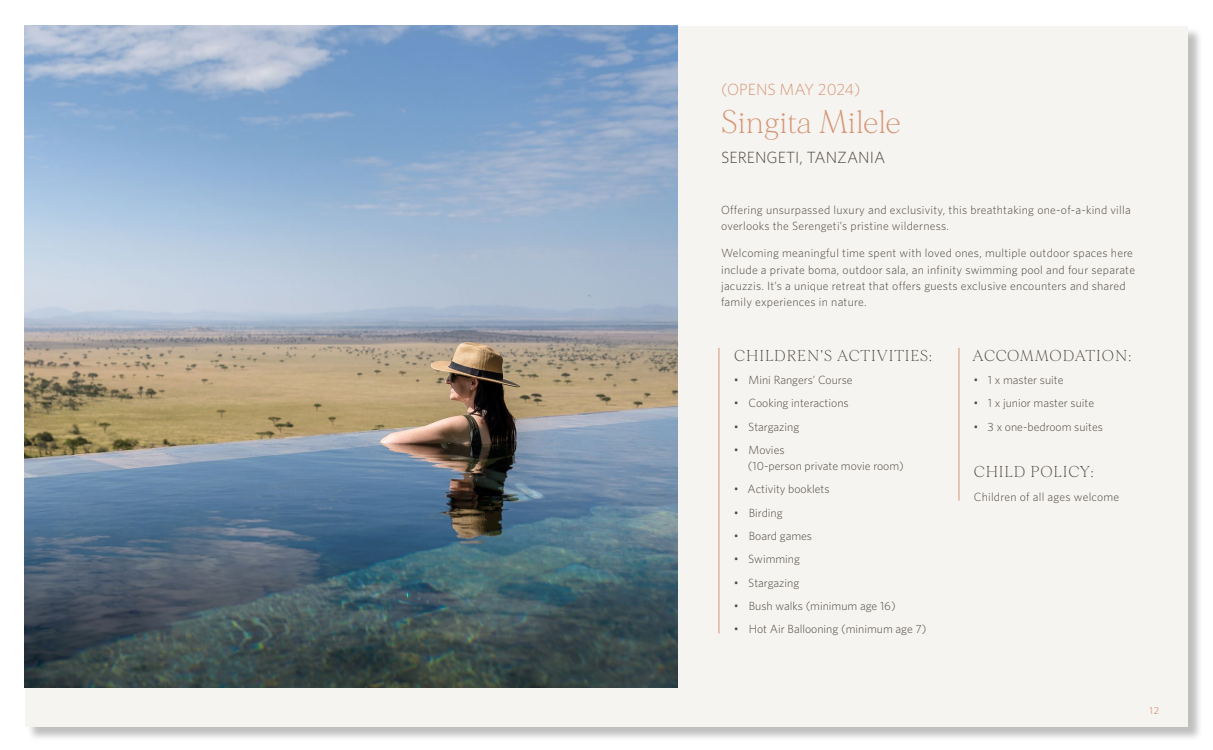
<style>
.page{position:relative;width:1213px;height:750px;background:#fff}
.page>*{position:absolute;margin:0;border:0;box-sizing:border-box;transform-origin:0 0}
.t1{font:200 31.25px "Morion";color:#d69677}
.t2{font:300 16.25px "Whitney";color:#4d4945}
.t3{font:300 16.25px "Whitney";color:#d69677}
.t4{font:200 15px "Morion";letter-spacing:.06em;color:#4d4945}
.t5{font:300 11.88px/16.2px "Whitney";letter-spacing:.02em;color:#4d4945}
.t6{font:300 11.88px/16.2px "Whitney";color:#4d4945}
.t7{font:10px "Whitney";color:#d69677}
</style>
<div class="page">
<div style="left:27px;top:28px;width:1175px;height:714px;background:#808080;opacity:.5"></div>
<div style="left:25px;top:26px;width:1162px;height:700px;background:#f6f4f0"></div>
<img style="left:25px;top:26px;width:652px;height:662px">
<hr style="left:718px;top:348px;width:1px;height:286px;background:#d69677">
<hr style="left:958px;top:348px;width:1px;height:153px;background:#d69677">
<h2 class="t3" style="left:721px;top:79px;width:141px">(OPENS MAY 2024)</h2>
<h1 class="t1" style="left:721px;top:104px;width:181px">Singita Milele</h1>
<h2 class="t2" style="left:721px;top:146px;width:166px">SERENGETI, TANZANIA</h2>
<p class="t5" style="left:721px;top:202px;width:411px">Offering unsurpassed luxury and exclusivity, this breathtaking one-of-a-kind villa overlooks the Serengeti’s pristine wilderness.</p>
<p class="t5" style="left:721px;top:245px;width:415px">Welcoming meaningful time spent with loved ones, multiple outdoor spaces here include a private boma, outdoor sala, an infinity swimming pool and four separate jacuzzis. It’s a unique retreat that offers guests exclusive encounters and shared family experiences in nature.</p>
<p class="t4" style="left:734px;top:347px;width:199px">CHILDREN'S ACTIVITIES:</p>
<p class="t6" style="left:734px;top:371px;width:120px">• Mini Rangers’ Course</p>
<p class="t6" style="left:734px;top:395px;width:116px">• Cooking interactions</p>
<p class="t6" style="left:734px;top:418px;width:67px">• Stargazing</p>
<p class="t6" style="left:748px;top:441px;width:157px;text-indent:-14px">• Movies<br>(10-person private movie room)</p>
<p class="t6" style="left:734px;top:481px;width:97px">• Activity booklets</p>
<p class="t6" style="left:734px;top:504px;width:50px">• Birding</p>
<p class="t6" style="left:734px;top:528px;width:80px">• Board games</p>
<p class="t6" style="left:734px;top:551px;width:68px">• Swimming</p>
<p class="t6" style="left:734px;top:574px;width:67px">• Stargazing</p>
<p class="t6" style="left:734px;top:598px;width:163px">• Bush walks (minimum age 16)</p>
<p class="t6" style="left:734px;top:621px;width:194px">• Hot Air Ballooning (minimum age 7)</p>
<p class="t4" style="left:972px;top:347px;width:160px">ACCOMMODATION:</p>
<p class="t6" style="left:973px;top:371px;width:92px">• 1 x master suite</p>
<p class="t6" style="left:973px;top:395px;width:122px">• 1 x junior master suite</p>
<p class="t6" style="left:973px;top:418px;width:131px">• 3 x one-bedroom suites</p>
<p class="t4" style="left:973px;top:464px;width:121px">CHILD POLICY:</p>
<p class="t5" style="left:973px;top:488px;width:147px">Children of all ages welcome</p>
<p class="t7" style="left:1149px;top:704px;width:11px">12</p>
</div>
